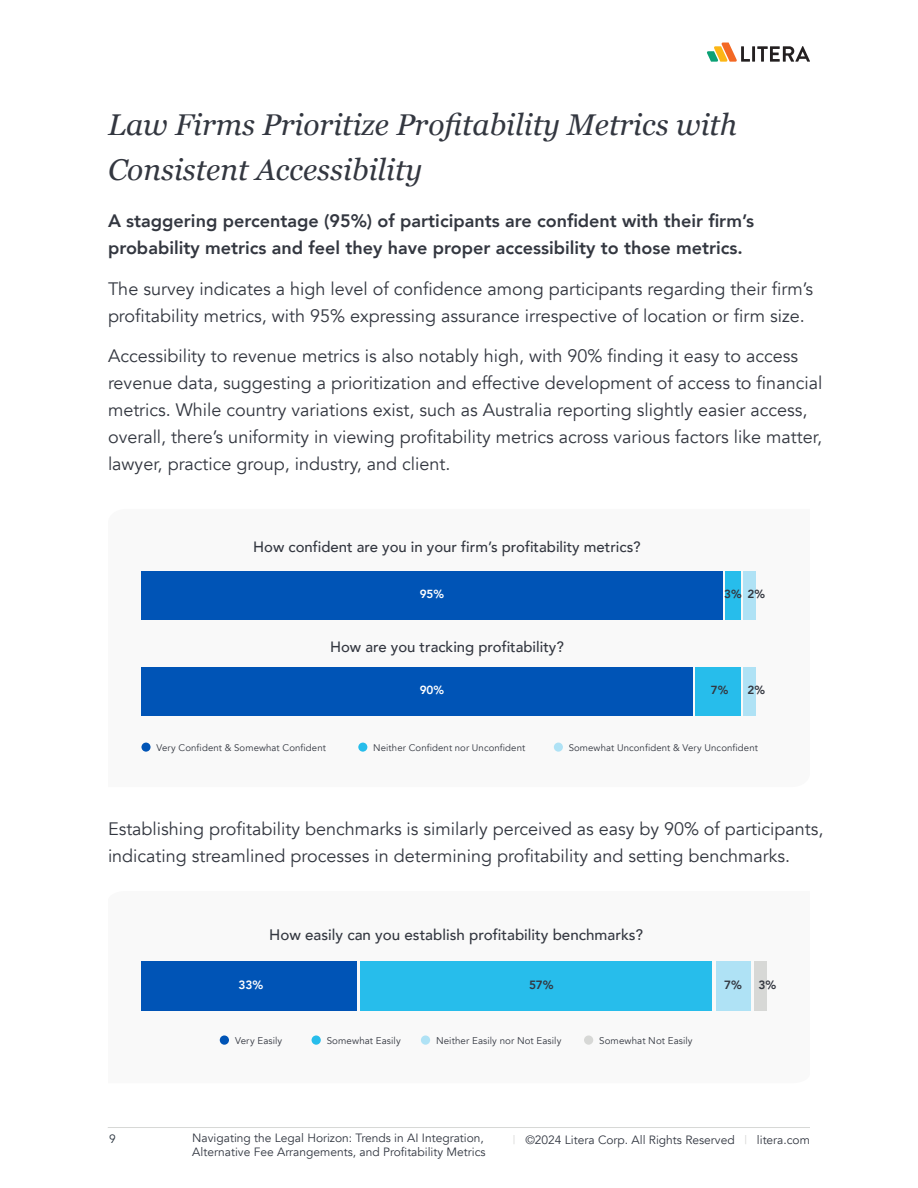
<style>
.page{position:relative;width:918px;height:1188px;background:#fff}
.page>*{position:absolute;margin:0;border:0;box-sizing:border-box;transform-origin:0 0}
.Heading{font:italic 30px/45px "Georgia";color:#333740}
.Body_12_18{font:18px/27px "Avenir";color:#333740}
.Body_12_18-2{font:800 18px/27px "Avenir";color:#333740}
.t1{font:500 15.15px "Avenir";color:#333740}
.t2{font:500 14.85px "Avenir";color:#333740}
.t3{font:12px "Avenir";color:#323741}
.t4{font:800 12px "Avenir";color:#333740}
.t5{font:800 12px "Avenir";color:#fff}
.t6{font:12px "Avenir";color:#28323d}
.t7{font:800 11.7px "Avenir";color:#333740}
.t8{font:800 11.7px "Avenir";color:#fff}
.t9{font:9.75px "Avenir";letter-spacing:.01em;color:#333740}
.t10{font:9.6px "Avenir";letter-spacing:.01em;color:#333740}
.s1{color:#d7d8d6}
.s2{color:#323640}
</style>
<div class="page">
<hr style="left:752px;top:46px;width:3px;height:16px;background:#231f20">
<svg style="left:757px;top:46px;width:53px;height:16px"></svg>
<svg style="left:707px;top:43px;width:43px;height:19px"></svg>
<hr style="left:108px;top:1127px;width:702px;height:1px;background:#d7d8d6">
<div style="left:725px;top:571px;width:16px;height:49px;background:#27bdeb"></div>
<div style="left:743px;top:571px;width:13px;height:49px;background:#afe2f5"></div>
<div style="left:141px;top:571px;width:31px;height:49px;background:#0054b6"></div>
<div style="left:172px;top:571px;width:31px;height:49px;background:#0054b6"></div>
<div style="left:203px;top:571px;width:31px;height:49px;background:#0054b6"></div>
<div style="left:234px;top:571px;width:30px;height:49px;background:#0054b6"></div>
<div style="left:264px;top:571px;width:31px;height:49px;background:#0054b6"></div>
<div style="left:295px;top:571px;width:31px;height:49px;background:#0054b6"></div>
<div style="left:326px;top:571px;width:31px;height:49px;background:#0054b6"></div>
<div style="left:357px;top:571px;width:30px;height:49px;background:#0054b6"></div>
<div style="left:387px;top:571px;width:31px;height:49px;background:#0054b6"></div>
<div style="left:418px;top:571px;width:31px;height:49px;background:#0054b6"></div>
<div style="left:449px;top:571px;width:31px;height:49px;background:#0054b6"></div>
<div style="left:480px;top:571px;width:30px;height:49px;background:#0054b6"></div>
<div style="left:510px;top:571px;width:31px;height:49px;background:#0054b6"></div>
<div style="left:541px;top:571px;width:31px;height:49px;background:#0054b6"></div>
<div style="left:572px;top:571px;width:31px;height:49px;background:#0054b6"></div>
<div style="left:603px;top:571px;width:30px;height:49px;background:#0054b6"></div>
<div style="left:633px;top:571px;width:31px;height:49px;background:#0054b6"></div>
<div style="left:664px;top:571px;width:31px;height:49px;background:#0054b6"></div>
<div style="left:695px;top:571px;width:27px;height:49px;background:#0054b6"></div>
<div style="left:722px;top:667px;width:19px;height:49px;background:#27bdeb"></div>
<div style="left:743px;top:667px;width:13px;height:49px;background:#afe2f5"></div>
<div style="left:141px;top:667px;width:31px;height:49px;background:#0054b6"></div>
<div style="left:172px;top:667px;width:31px;height:49px;background:#0054b6"></div>
<div style="left:203px;top:667px;width:31px;height:49px;background:#0054b6"></div>
<div style="left:234px;top:667px;width:30px;height:49px;background:#0054b6"></div>
<div style="left:264px;top:667px;width:31px;height:49px;background:#0054b6"></div>
<div style="left:295px;top:667px;width:31px;height:49px;background:#0054b6"></div>
<div style="left:326px;top:667px;width:31px;height:49px;background:#0054b6"></div>
<div style="left:357px;top:667px;width:30px;height:49px;background:#0054b6"></div>
<div style="left:387px;top:667px;width:31px;height:49px;background:#0054b6"></div>
<div style="left:418px;top:667px;width:31px;height:49px;background:#0054b6"></div>
<div style="left:449px;top:667px;width:31px;height:49px;background:#0054b6"></div>
<div style="left:480px;top:667px;width:30px;height:49px;background:#0054b6"></div>
<div style="left:510px;top:667px;width:31px;height:49px;background:#0054b6"></div>
<div style="left:541px;top:667px;width:31px;height:49px;background:#0054b6"></div>
<div style="left:572px;top:667px;width:31px;height:49px;background:#0054b6"></div>
<div style="left:603px;top:667px;width:30px;height:49px;background:#0054b6"></div>
<div style="left:633px;top:667px;width:31px;height:49px;background:#0054b6"></div>
<div style="left:664px;top:667px;width:28px;height:49px;background:#0054b6"></div>
<div style="left:695px;top:667px;width:27px;height:49px;background:#27bdeb"></div>
<div style="left:141px;top:743px;width:10px;height:9px;background:#0054b6;border-radius:50%"></div>
<div style="left:358px;top:743px;width:9px;height:9px;background:#27bdeb;border-radius:50%"></div>
<div style="left:554px;top:743px;width:9px;height:9px;background:#afe2f5;border-radius:50%"></div>
<div style="left:220px;top:1035px;width:9px;height:10px;background:#0054b6;border-radius:50%"></div>
<div style="left:312px;top:1035px;width:9px;height:10px;background:#27bdeb;border-radius:50%"></div>
<div style="left:421px;top:1035px;width:9px;height:10px;background:#afe2f5;border-radius:50%"></div>
<div style="left:584px;top:1035px;width:9px;height:10px;background:#d7d8d6;border-radius:50%"></div>
<div style="left:716px;top:961px;width:34px;height:50px;background:#afe2f5"></div>
<div style="left:754px;top:961px;width:13px;height:50px;background:#d7d8d6"></div>
<div style="left:141px;top:961px;width:32px;height:50px;background:#0054b6"></div>
<div style="left:173px;top:961px;width:31px;height:50px;background:#0054b6"></div>
<div style="left:204px;top:961px;width:31px;height:50px;background:#0054b6"></div>
<div style="left:235px;top:961px;width:32px;height:50px;background:#0054b6"></div>
<div style="left:267px;top:961px;width:31px;height:50px;background:#0054b6"></div>
<div style="left:298px;top:961px;width:31px;height:50px;background:#0054b6"></div>
<div style="left:329px;top:961px;width:28px;height:50px;background:#0054b6"></div>
<div style="left:361px;top:961px;width:31px;height:50px;background:#27bdeb"></div>
<div style="left:392px;top:961px;width:31px;height:50px;background:#27bdeb"></div>
<div style="left:423px;top:961px;width:31px;height:50px;background:#27bdeb"></div>
<div style="left:454px;top:961px;width:32px;height:50px;background:#27bdeb"></div>
<div style="left:486px;top:961px;width:31px;height:50px;background:#27bdeb"></div>
<div style="left:517px;top:961px;width:31px;height:50px;background:#27bdeb"></div>
<div style="left:548px;top:961px;width:32px;height:50px;background:#27bdeb"></div>
<div style="left:580px;top:961px;width:31px;height:50px;background:#27bdeb"></div>
<div style="left:611px;top:961px;width:31px;height:50px;background:#27bdeb"></div>
<div style="left:642px;top:961px;width:31px;height:50px;background:#27bdeb"></div>
<div style="left:673px;top:961px;width:32px;height:50px;background:#27bdeb"></div>
<div style="left:705px;top:961px;width:7px;height:50px;background:#27bdeb"></div>
<p class="Heading" style="left:108px;top:101px;width:630px">Law Firms Prioritize Profitability Metrics with<br>Consistent Accessibility</p>
<p class="Body_12_18-2" style="left:108px;top:208px;width:648px">A staggering percentage (95%) of participants are confident with their firm’s probability metrics and feel they have proper accessibility to those metrics.</p>
<p class="Body_12_18" style="left:108px;top:275px;width:707px">The survey indicates a high level of confidence among participants regarding their firm’s profitability metrics, with 95% expressing assurance irrespective of location or firm size.</p>
<p class="Body_12_18" style="left:108px;top:343px;width:716px">Accessibility to revenue metrics is also notably high, with 90% finding it easy to access revenue data, suggesting a prioritization and effective development of access to financial metrics. While country variations exist, such as Australia reporting slightly easier access, overall, there’s uniformity in viewing profitability metrics across various factors like matter, lawyer, practice group, industry, and client.</p>
<p class="t2" style="left:253px;top:534px;width:389px">How confident are you in your firm’s profitability metrics?</p>
<p class="t8" style="left:420px;top:585px;width:26px">95%</p>
<p class="t7" style="left:724px;top:585px;width:42px">3% 2%</p>
<p class="t2" style="left:330px;top:634px;width:235px">How are you tracking profitability?</p>
<p class="t8" style="left:420px;top:681px;width:26px">90%</p>
<p class="t7" style="left:711px;top:681px;width:19px">7%</p>
<p class="t7" style="left:747px;top:681px;width:19px">2%</p>
<p class="t10" style="left:157px;top:742px;width:171px">Very Confident &amp; Somewhat Confident</p>
<p class="t10" style="left:373px;top:742px;width:154px">Neither Confident nor Unconfident</p>
<p class="t10" style="left:569px;top:742px;width:191px">Somewhat Unconfident &amp; Very Unconfident</p>
<p class="Body_12_18" style="left:108px;top:815px;width:717px">Establishing profitability benchmarks is similarly perceived as easy by 90% of participants, indicating streamlined processes in determining profitability and setting benchmarks.</p>
<p class="t1" style="left:269px;top:922px;width:376px">How easily can you establish profitability benchmarks?</p>
<p class="t5" style="left:239px;top:975px;width:26px">33%</p>
<p class="t4" style="left:529px;top:975px;width:26px">57%</p>
<p class="t4" style="left:724px;top:975px;width:19px">7%</p>
<p class="t4" style="left:758px;top:975px;width:19px">3%</p>
<p class="t9" style="left:235px;top:1034px;width:49px">Very Easily</p>
<p class="t9" style="left:327px;top:1034px;width:76px">Somewhat Easily</p>
<p class="t9" style="left:436px;top:1034px;width:127px">Neither Easily nor Not Easily</p>
<p class="t9" style="left:599px;top:1034px;width:95px">Somewhat Not Easily</p>
<p class="t6" style="left:109px;top:1132px;width:8px">9</p>
<p class="t3" style="left:192px;top:1131px;width:293px">Navigating the Legal Horizon: Trends in AI Integration,</p>
<p class="t3" style="left:513px;top:1133px;width:299px"><span class="s1">|</span> ©2024 Litera Corp. All Rights Reserved <span class="s1">|</span> <span class="s2">l</span>itera.com</p>
<p class="t3" style="left:192px;top:1145px;width:295px">Alternative Fee Arrangements, and Profitability Metrics</p>
</div>
